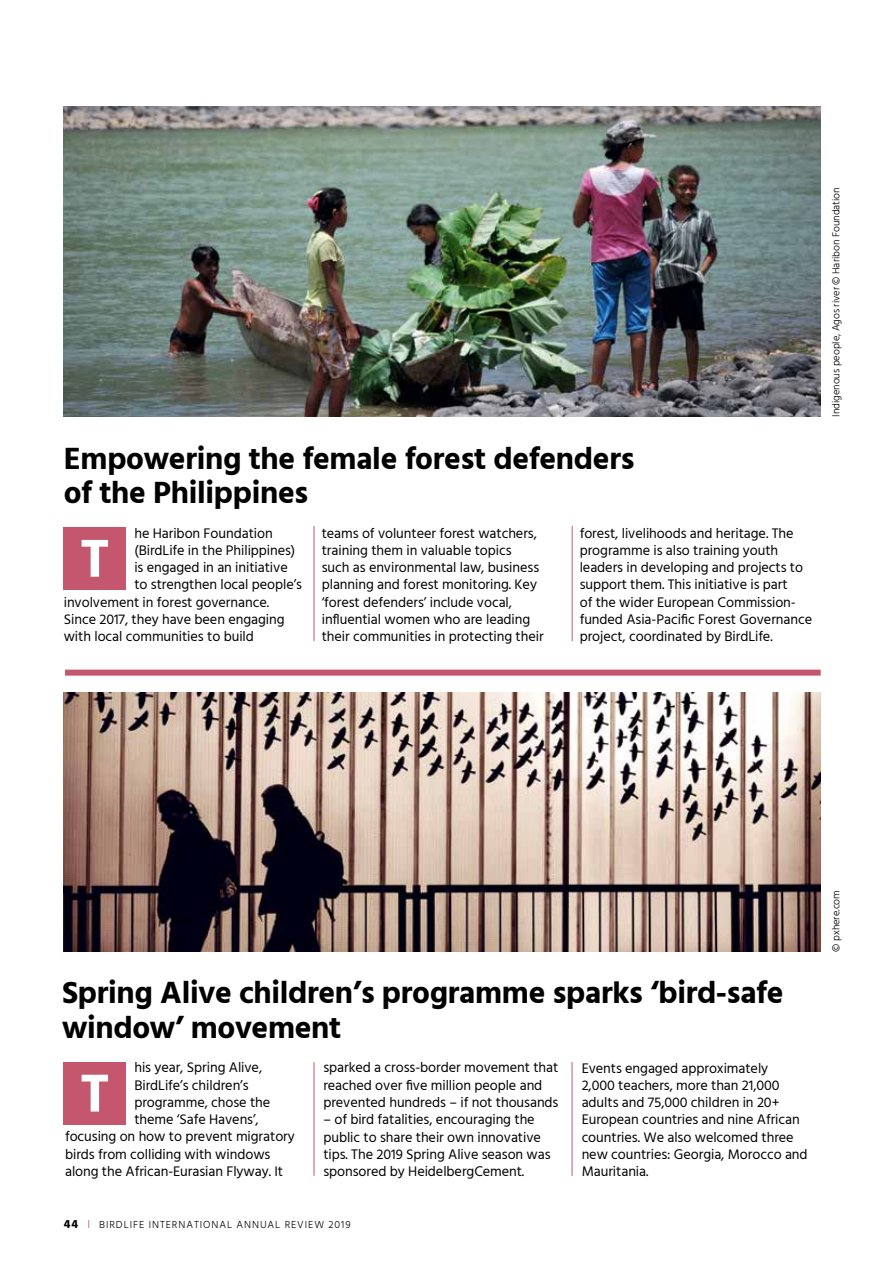
<style>
.page{position:relative;width:893px;height:1263px;background:#fff}
.page>*{position:absolute;margin:0;border:0;box-sizing:border-box;transform-origin:0 0}
.t1{font:700 54.6px "Hind Madurai";color:#fff}
.t2{font:700 31.5px/34.5px "Hind Madurai";letter-spacing:-.01em;color:#000}
.t3{font:14.25px/17.2px "Hind Madurai";letter-spacing:-.005em;color:#000}
.t4{font:300 10.5px "Hind Madurai";letter-spacing:-.005em;color:#000}
.t5{font:300 10.5px "Hind Madurai";letter-spacing:.09em;color:#000}
.s1{font-weight:700;font-size:12px}
.s2{font-size:12px;color:#c4576d}
</style>
<div class="page">
<img style="left:64px;top:693px;width:757px;height:259px">
<div style="left:65px;top:670px;width:756px;height:6px;background:#c4576d"></div>
<img style="left:64px;top:106px;width:757px;height:311px">
<div style="left:64px;top:527px;width:62px;height:62px;background:#c4576d"></div>
<div style="left:64px;top:1062px;width:62px;height:62px;background:#c4576d"></div>
<hr style="left:314px;top:1062px;width:1px;height:114px;background:#c4576d">
<hr style="left:314px;top:526px;width:1px;height:115px;background:#c4576d">
<hr style="left:572px;top:526px;width:1px;height:115px;background:#c4576d">
<hr style="left:572px;top:1062px;width:1px;height:114px;background:#c4576d">
<h2 class="t2" style="left:64px;top:442px;width:572px">Empowering the female forest defenders of the Philippines</h2>
<h1 class="t1" style="left:80px;top:523px;width:31px">T</h1>
<p class="t3" style="left:134px;top:525px;width:140px">he Haribon Foundation</p>
<p class="t3" style="left:134px;top:542px;width:163px">(BirdLife in the Philippines)</p>
<p class="t3" style="left:134px;top:560px;width:155px">is engaged in an initiative</p>
<p class="t3" style="left:134px;top:577px;width:169px">to strengthen local people’s</p>
<p class="t3" style="left:64px;top:594px;width:207px">involvement in forest governance.</p>
<p class="t3" style="left:64px;top:611px;width:222px">Since 2017, they have been engaging</p>
<p class="t3" style="left:64px;top:629px;width:192px">with local communities to build</p>
<p class="t3" style="left:322px;top:525px;width:223px">teams of volunteer forest watchers, training them in valuable topics<br>such as environmental law, business planning and forest monitoring. Key ‘forest defenders’ include vocal, influential women who are leading their communities in protecting their</p>
<p class="t3" style="left:580px;top:525px;width:234px">forest, livelihoods and heritage. The programme is also training youth leaders in developing and projects to support them. This initiative is part<br>of the wider European Commission&shy;funded Asia-Pacific Forest Governance project, coordinated by BirdLife.</p>
<p class="t4" style="left:830px;top:417px;width:231px;rotate:-90deg">Indigenous people, Agos river © Haribon Foundation</p>
<h2 class="t2" style="left:62px;top:977px;width:723px">Spring Alive children’s programme sparks ‘bird-safe window’ movement</h2>
<h1 class="t1" style="left:80px;top:1058px;width:31px">T</h1>
<p class="t3" style="left:134px;top:1060px;width:129px">his year, Spring Alive,</p>
<p class="t3" style="left:134px;top:1077px;width:116px">BirdLife’s children’s</p>
<p class="t3" style="left:134px;top:1094px;width:137px">programme, chose the</p>
<p class="t3" style="left:134px;top:1112px;width:126px">theme ‘Safe Havens’,</p>
<p class="t3" style="left:65px;top:1129px;width:231px">focusing on how to prevent migratory</p>
<p class="t3" style="left:65px;top:1146px;width:207px">birds from colliding with windows</p>
<p class="t3" style="left:65px;top:1163px;width:220px">along the African-Eurasian Flyway. It</p>
<p class="t3" style="left:582px;top:1060px;width:227px">Events engaged approximately<br>2,000 teachers, more than 21,000 adults and 75,000 children in 20+<br>European countries and nine African countries. We also welcomed three new countries: Georgia, Morocco and<br>Mauritania.</p>
<p class="t3" style="left:323px;top:1060px;width:237px">sparked a cross-border movement that reached over five million people and prevented hundreds – if not thousands</p>
<p class="t3" style="left:323px;top:1112px;width:229px">– of bird fatalities, encouraging the public to share their own innovative tips. The 2019 Spring Alive season was sponsored by HeidelbergCement.</p>
<p class="t5" style="left:64px;top:1218px;width:288px"><span class="s1">44</span> <span class="s2">I</span> BIRDLIFE INTERNATIONAL ANNUAL REVIEW 2019</p>
<p class="t4" style="left:830px;top:952px;width:63px;rotate:-90deg">© pxhere.com</p>
</div>
